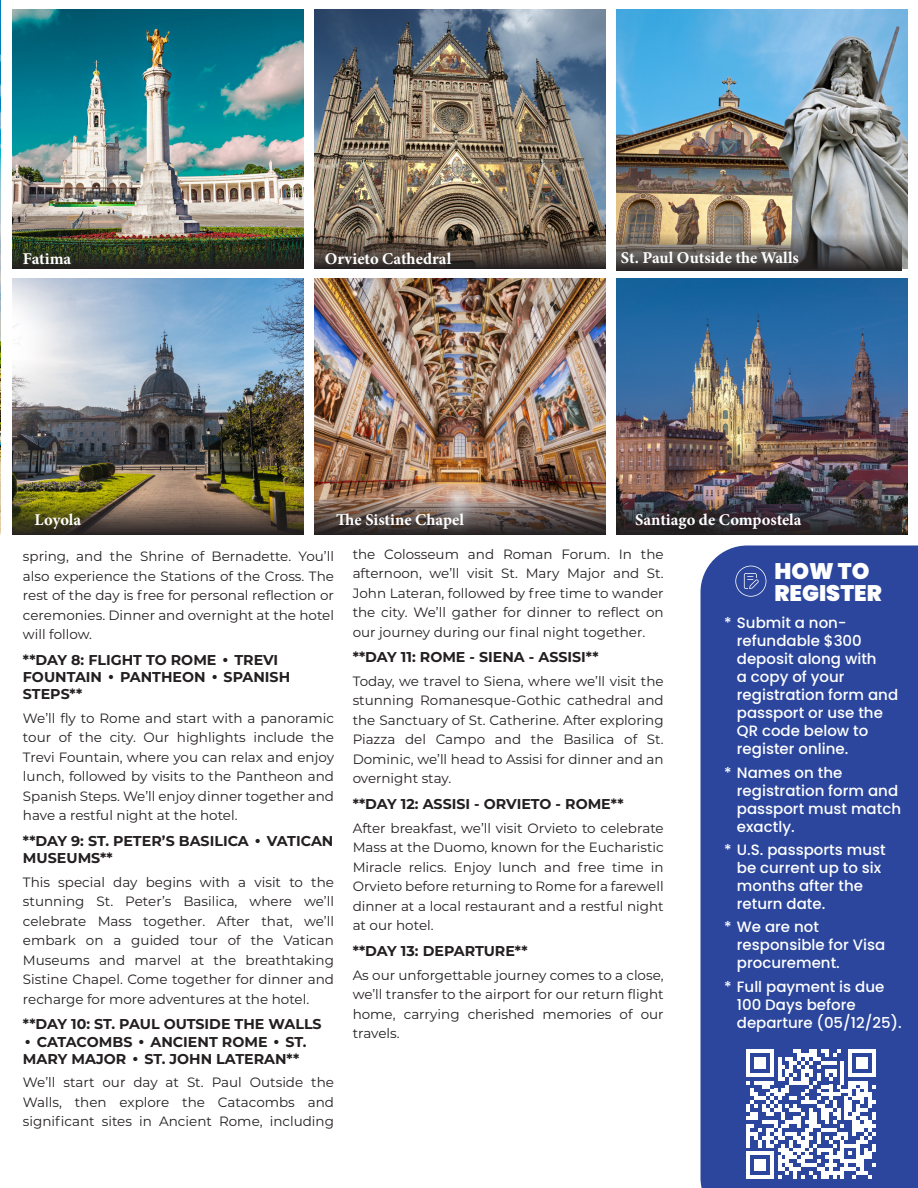
<style>
.page{position:relative;width:918px;height:1188px;background:#fff}
.page>*{position:absolute;margin:0;border:0;box-sizing:border-box;transform-origin:0 0}
.t1{font:900 22.5px "Poppins";color:#fff}
.t2{font:700 16.5px "Minion Pro";color:#fff}
.t3{font:500 15px/18px "Poppins";color:#fff}
.Daily_Headline{font:700 14.25px/17.1px "Montserrat";color:#231f20}
.Itinerary{font:13.5px/19.5px "Montserrat";color:#231f20;text-align:justify}
.s1{font-family:"Bodoni Svty Two ITCTT";font-weight:400}
</style>
<div class="page">
<img style="left:0;top:0;width:1px;height:535px">
<div style="left:700px;top:546px;width:218px;height:642px;background:#2b469c"></div>
<img style="left:314px;top:9px;width:292px;height:224px">
<svg style="left:314px;top:233px;width:292px;height:36px;background:#52463c"></svg>
<img style="left:13px;top:9px;width:291px;height:224px">
<img style="left:13px;top:233px;width:291px;height:36px">
<img style="left:616px;top:9px;width:291px;height:260px">
<img style="left:616px;top:233px;width:285px;height:38px">
<img style="left:314px;top:279px;width:292px;height:218px">
<svg style="left:314px;top:497px;width:292px;height:38px;background:#65554e"></svg>
<img style="left:13px;top:279px;width:291px;height:218px">
<svg style="left:13px;top:497px;width:291px;height:38px;background:#5f5334"></svg>
<img style="left:616px;top:279px;width:291px;height:256px">
<svg style="left:616px;top:497px;width:285px;height:38px;background:#352f35"></svg>
<svg style="left:735px;top:566px;width:31px;height:31px"></svg>
<svg style="left:746px;top:1049px;width:130px;height:130px"></svg>
<p class="t2" style="left:23px;top:247px;width:50px">Fatima</p>
<p class="t2" style="left:325px;top:247px;width:128px">Orvieto Cathedral</p>
<p class="t2" style="left:621px;top:247px;width:180px">St. Paul Outside the Walls</p>
<p class="t2" style="left:35px;top:508px;width:48px">Loyola</p>
<p class="t2" style="left:336px;top:508px;width:129px">The Sistine Chapel</p>
<p class="t2" style="left:635px;top:508px;width:168px">Santiago de Compostela</p>
<p class="t1" style="left:775px;top:558px;width:96px">HOW TO</p>
<p class="t1" style="left:775px;top:581px;width:109px">REGISTER</p>
<p class="t3" style="left:737px;top:614px;width:163px;text-indent:-13px">* Submit a non&shy;refundable $300 deposit along with<br>a copy of your registration form and passport or use the<br>QR code below to register online.</p>
<p class="t3" style="left:737px;top:764px;width:166px;text-indent:-13px">* Names on the registration form and passport must match exactly.</p>
<p class="t3" style="left:737px;top:841px;width:150px;text-indent:-13px">* U.S. passports must be current up to six months after the return date.</p>
<p class="t3" style="left:737px;top:918px;width:150px;text-indent:-13px">* We are not responsible for Visa procurement.</p>
<p class="t3" style="left:737px;top:978px;width:166px;text-indent:-13px">* Full payment is due<br>100 Days before departure (05/12/25).</p>
<p class="Itinerary" style="left:353px;top:544px;width:313px">the Colosseum and Roman Forum. In the afternoon, we’ll visit St. Mary Major and St.<br>John Lateran, followed by free time to wander the city. We’ll gather for dinner to reflect on our journey during our final night together.</p>
<p class="Daily_Headline" style="left:353px;top:648px;width:247px">**DAY 11: ROME - SIENA - ASSISI**</p>
<p class="Itinerary" style="left:353px;top:671px;width:313px">Today, we travel to Siena, where we’ll visit the stunning Romanesque-Gothic cathedral and the Sanctuary of St. Catherine. After exploring Piazza del Campo and the Basilica of St.<br>Dominic, we’ll head to Assisi for dinner and an overnight stay.</p>
<p class="Daily_Headline" style="left:353px;top:795px;width:272px">**DAY 12: ASSISI - ORVIETO - ROME**</p>
<p class="Itinerary" style="left:353px;top:818px;width:313px">After breakfast, we’ll visit Orvieto to celebrate Mass at the Duomo, known for the Eucharistic Miracle relics. Enjoy lunch and free time in Orvieto before returning to Rome for a farewell dinner at a local restaurant and a restful night at our hotel.</p>
<p class="Daily_Headline" style="left:353px;top:942px;width:176px">**DAY 13: DEPARTURE**</p>
<p class="Itinerary" style="left:353px;top:965px;width:313px">As our unforgettable journey comes to a close, we’ll transfer to the airport for our return flight home, carrying cherished memories of our travels.</p>
<p class="Itinerary" style="left:23px;top:546px;width:313px">spring, and the Shrine of Bernadette. You’ll also experience the Stations of the Cross. The rest of the day is free for personal reflection or ceremonies. Dinner and overnight at the hotel will follow.</p>
<p class="Daily_Headline" style="left:23px;top:651px;width:269px">**DAY 8: FLIGHT TO ROME <span class="s1">•</span> TREVI<br>FOUNTAIN <span class="s1">•</span> PANTHEON <span class="s1">•</span> SPANISH<br>STEPS**</p>
<p class="Itinerary" style="left:23px;top:708px;width:313px">We’ll fly to Rome and start with a panoramic tour of the city. Our highlights include the Trevi Fountain, where you can relax and enjoy lunch, followed by visits to the Pantheon and Spanish Steps. We’ll enjoy dinner together and have a restful night at the hotel.</p>
<p class="Daily_Headline" style="left:23px;top:832px;width:312px">**DAY 9: ST. PETER’S BASILICA <span class="s1">•</span> VATICAN<br>MUSEUMS**</p>
<p class="Itinerary" style="left:23px;top:872px;width:313px">This special day begins with a visit to the stunning St. Peter’s Basilica, where we’ll celebrate Mass together. After that, we’ll embark on a guided tour of the Vatican Museums and marvel at the breathtaking Sistine Chapel. Come together for dinner and recharge for more adventures at the hotel.</p>
<p class="Daily_Headline" style="left:23px;top:1015px;width:300px">**DAY 10: ST. PAUL OUTSIDE THE WALLS</p>
<p class="Daily_Headline" style="left:23px;top:1032px;width:285px"><span class="s1">•</span> CATACOMBS <span class="s1">•</span> ANCIENT ROME <span class="s1">•</span> ST.<br>MARY MAJOR <span class="s1">•</span> ST. JOHN LATERAN**</p>
<p class="Itinerary" style="left:23px;top:1072px;width:313px">We’ll start our day at St. Paul Outside the Walls, then explore the Catacombs and significant sites in Ancient Rome, including</p>
</div>
